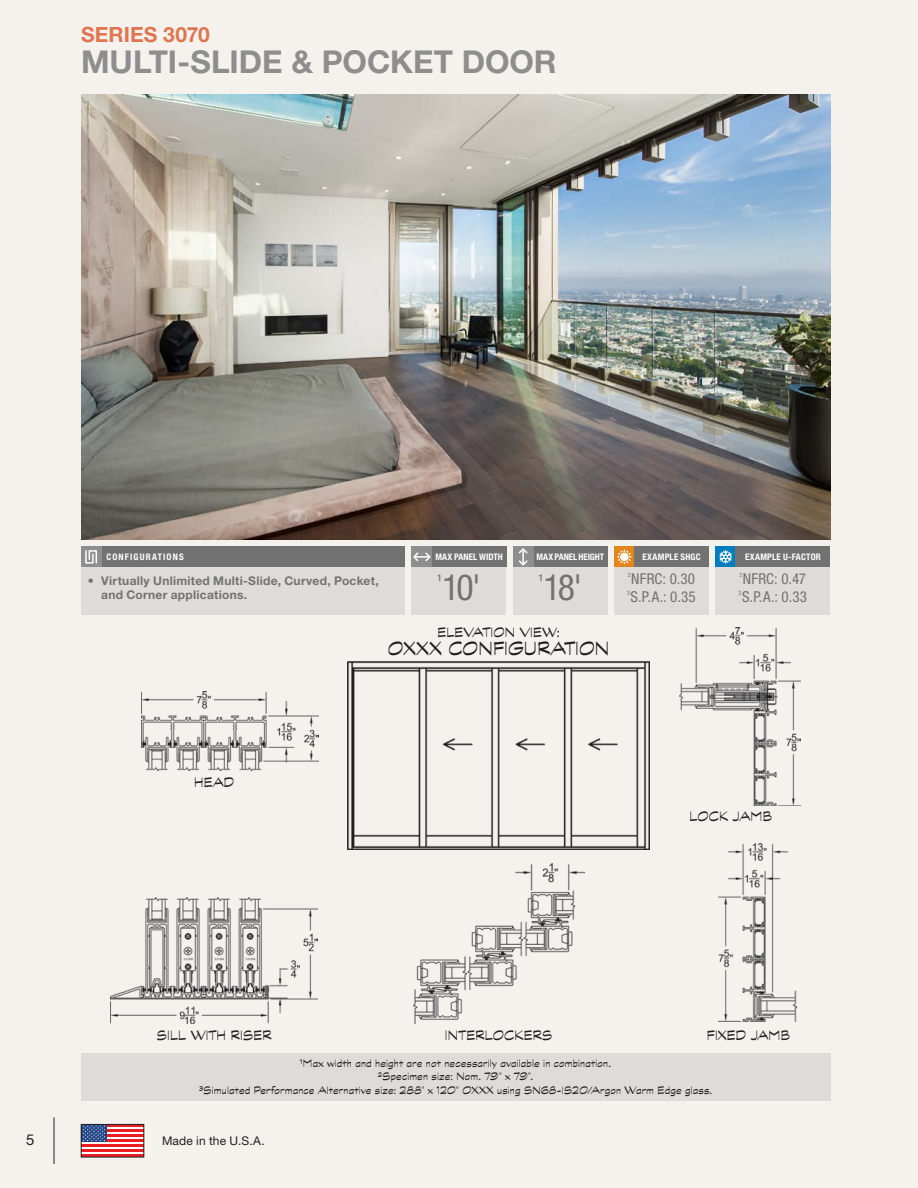
<style>
.page{position:relative;width:918px;height:1188px;background:#f5f1ed}
.page>*{position:absolute;margin:0;border:0;box-sizing:border-box;transform-origin:0 0}
.t1{font:condensed 36px "Helvetica Neue LT Std";color:#727272}
.t2{font:700 31.5px "Helvetica Neue LT Std";color:#8e8e8e}
.t3{font:21px "Graphite Std";letter-spacing:.005em;color:#231f20}
.t4{font:700 21px "Helvetica Neue LT Std";letter-spacing:.005em;color:#df764f}
.t5{font:15px "Graphite Std";letter-spacing:.015em;color:#231f20}
.t6{font:condensed 15px "Helvetica Neue LT Std";letter-spacing:.015em;color:#727272}
.t7{font:15px "Helvetica Neue LT Std";color:#231f20}
.t8{font:12px/13.2px "Graphite Std";letter-spacing:.015em;color:#231f20;text-align:center}
.t9{font:700 12px/14.4px "Helvetica Neue LT Std";letter-spacing:.025em;color:#727272}
.t10{font:12px "Helvetica Neue LT Std";letter-spacing:.01em;color:#231f20}
.t11{font:700 condensed 9px "Helvetica Neue LT Std";letter-spacing:.025em;color:#fff}
.t12{font:700 condensed 9px "Helvetica Neue LT Std";letter-spacing:-.01em;color:#fff}
.t13{font:700 condensed 9px "Helvetica Neue LT Std";letter-spacing:.125em;color:#fff}
.t14{font:700 condensed 9px "Helvetica Neue LT Std";color:#fff}
.t15{font:condensed 6px "Helvetica Neue LT Std";color:#727272}
</style>
<div class="page">
<svg style="left:83px;top:1127px;width:59px;height:28px"></svg>
<hr style="left:107px;top:1124px;width:37px;height:3px;background:#ed1d24">
<hr style="left:107px;top:1129px;width:37px;height:3px;background:#ed1d24">
<hr style="left:107px;top:1134px;width:37px;height:3px;background:#ed1d24">
<hr style="left:107px;top:1139px;width:37px;height:3px;background:#ed1d24">
<hr style="left:81px;top:1145px;width:63px;height:2px;background:#ed1d24">
<hr style="left:81px;top:1150px;width:63px;height:2px;background:#ed1d24">
<div style="left:81px;top:1124px;width:26px;height:18px;background:#224687"></div>
<svg style="left:83px;top:1126px;width:22px;height:15px"></svg>
<div style="left:81px;top:1124px;width:63px;height:33px;border:1px solid #231f20"></div>
<hr style="left:54px;top:1117px;width:1px;height:47px;background:#231f20">
<img style="left:81px;top:94px;width:749px;height:446px">
<div style="left:614px;top:547px;width:20px;height:20px;background:#e0861b"></div>
<svg style="left:617px;top:549px;width:15px;height:16px"></svg>
<div style="left:634px;top:547px;width:75px;height:20px;background:#727272"></div>
<div style="left:716px;top:547px;width:20px;height:20px;background:#007dbe"></div>
<svg style="left:719px;top:550px;width:13px;height:14px"></svg>
<div style="left:736px;top:547px;width:94px;height:20px;background:#727272"></div>
<div style="left:533px;top:547px;width:75px;height:20px;background:#727272"></div>
<div style="left:513px;top:567px;width:95px;height:47px;background:#dddcd8"></div>
<div style="left:513px;top:547px;width:20px;height:20px;background:#8e8e8e"></div>
<svg style="left:518px;top:548px;width:10px;height:18px"></svg>
<div style="left:432px;top:547px;width:74px;height:20px;background:#727272"></div>
<div style="left:412px;top:567px;width:94px;height:47px;background:#dddcd8"></div>
<div style="left:412px;top:547px;width:20px;height:20px;background:#8e8e8e"></div>
<svg style="left:413px;top:552px;width:18px;height:10px"></svg>
<div style="left:100px;top:547px;width:305px;height:20px;background:#727272"></div>
<div style="left:81px;top:567px;width:324px;height:47px;background:#dddcd8"></div>
<div style="left:81px;top:547px;width:20px;height:20px;background:#8e8e8e"></div>
<svg style="left:85px;top:550px;width:12px;height:14px"></svg>
<img style="left:718px;top:844px;width:79px;height:178px">
<img style="left:679px;top:628px;width:122px;height:177px">
<img style="left:111px;top:897px;width:207px;height:126px">
<img style="left:142px;top:691px;width:176px;height:79px">
<img style="left:413px;top:864px;width:171px;height:159px">
<img style="left:348px;top:662px;width:301px;height:188px">
<div style="left:81px;top:1053px;width:749px;height:47px;background:#dddcd8"></div>
<div style="left:716px;top:567px;width:114px;height:47px;background:#dddcd8"></div>
<div style="left:614px;top:567px;width:95px;height:47px;background:#dddcd8"></div>
<h3 class="t4" style="left:81px;top:22px;width:130px">SERIES 3070</h3>
<h2 class="t2" style="left:81px;top:43px;width:477px">MULTI-SLIDE &amp; POCKET DOOR</h2>
<p class="t13" style="left:106px;top:551px;width:79px">CONFIGURATIONS</p>
<p class="t9" style="left:101px;top:573px;width:279px;text-indent:-14px">• Virtually Unlimited Multi-Slide, Curved, Pocket, and Corner applications.</p>
<p class="t14" style="left:435px;top:551px;width:69px">MAX PANEL WIDTH</p>
<h1 class="t1" style="left:437px;top:567px;width:45px"><sup>¹</sup>10'</h1>
<p class="t12" style="left:537px;top:551px;width:69px">MAX PANEL HEIGHT</p>
<p class="t11" style="left:643px;top:551px;width:60px">EXAMPLE SHGC</p>
<p class="t11" style="left:745px;top:551px;width:77px">EXAMPLE U-FACTOR</p>
<h1 class="t1" style="left:538px;top:567px;width:45px"><sup>¹</sup>18'</h1>
<p class="t15" style="left:628px;top:572px;width:4px">2</p>
<p class="t6" style="left:631px;top:570px;width:65px">NFRC: 0.30</p>
<p class="t15" style="left:627px;top:590px;width:4px">3</p>
<p class="t6" style="left:631px;top:588px;width:67px">S.P.A.: 0.35</p>
<p class="t15" style="left:740px;top:572px;width:4px">2</p>
<p class="t6" style="left:743px;top:570px;width:65px">NFRC: 0.47</p>
<p class="t15" style="left:739px;top:590px;width:4px">3</p>
<p class="t6" style="left:742px;top:588px;width:67px">S.P.A.: 0.33</p>
<p class="t5" style="left:438px;top:624px;width:124px">ELEVATION VIEW:</p>
<h3 class="t3" style="left:388px;top:637px;width:223px">OXXX CONFIGURATION</h3>
<p class="t5" style="left:194px;top:774px;width:42px">HEAD</p>
<p class="t5" style="left:689px;top:808px;width:84px">LOCK JAMB</p>
<p class="t5" style="left:157px;top:1027px;width:116px">SILL WITH RISER</p>
<p class="t5" style="left:445px;top:1027px;width:109px">INTERLOCKERS</p>
<p class="t5" style="left:707px;top:1027px;width:85px">FIXED JAMB</p>
<p class="t8" style="left:199px;top:1057px;width:515px">¹Max width and height are not necessarily available in combination.<br>²Specimen size: Nom. 79" x 79".<br>³Simulated Performance Alternative size: 288" x 120" OXXX using SN68-IS20/Argon Warm Edge glass.</p>
<p class="t7" style="left:26px;top:1130px;width:10px">5</p>
<p class="t10" style="left:162px;top:1134px;width:104px">Made in the U.S.A.</p>
</div>
